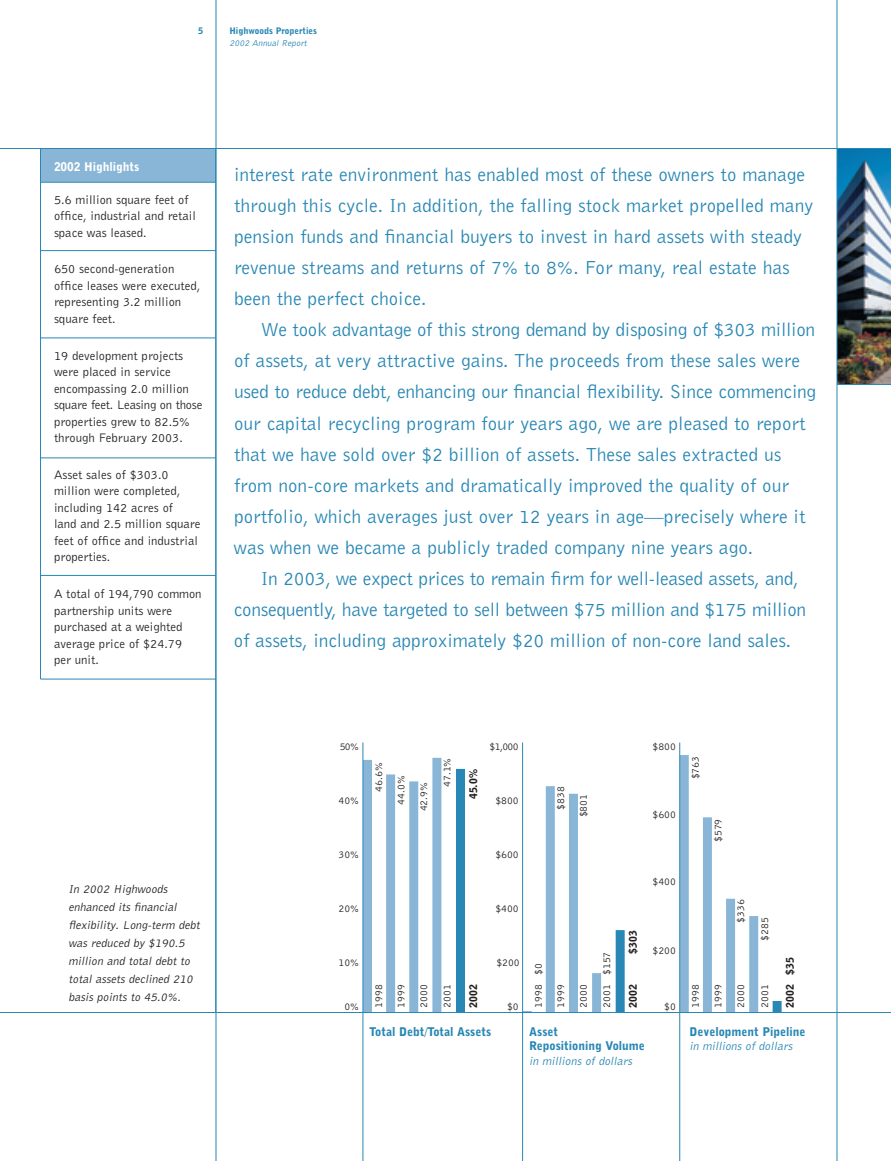
<style>
.page{position:relative;width:891px;height:1161px;background:#fff}
.page>*{position:absolute;margin:0;border:0;box-sizing:border-box;transform-origin:0 0}
.t1{font:19.5px/31px "Bell Gothic BT";color:#2887b4}
.t2{font:12.75px/16.5px "Bell Gothic BT";color:#231f20}
.t3{font:italic 12px/18px "Bell Gothic";color:#231f20}
.t4{font:900 12px/14.4px "Bell Gothic BT";color:#2887b4}
.t5{font:italic 12px "Bell Gothic";color:#2887b4}
.t6{font:900 12px "Bell Gothic BT";color:#fff}
.t7{font:10.5px "Bell Gothic BT";color:#231f20}
.t8{font:900 10.5px "Bell Gothic BT";color:#231f20}
.t9{font:900 9px "Bell Gothic BT";color:#2887b4}
.t10{font:italic 9px "Bell Gothic";color:#2887b4}
</style>
<div class="page">
<div style="left:40px;top:148px;width:176px;height:34px;background:#89b6d6"></div>
<hr style="left:215px;top:148px;width:1px;height:864px;background:#2887b4">
<hr style="left:40px;top:250px;width:176px;height:1px;background:#2887b4">
<hr style="left:40px;top:338px;width:176px;height:1px;background:#2887b4">
<hr style="left:40px;top:575px;width:176px;height:1px;background:#2887b4">
<hr style="left:40px;top:679px;width:176px;height:1px;background:#2887b4">
<hr style="left:40px;top:182px;width:176px;height:1px;background:#2887b4">
<hr style="left:40px;top:458px;width:176px;height:1px;background:#2887b4">
<div style="left:432px;top:758px;width:9px;height:254px;background:#89b6d6"></div>
<div style="left:363px;top:760px;width:9px;height:253px;background:#89b6d6"></div>
<div style="left:386px;top:774px;width:9px;height:239px;background:#89b6d6"></div>
<div style="left:409px;top:781px;width:9px;height:232px;background:#89b6d6"></div>
<hr style="left:363px;top:743px;width:1px;height:418px;background:#2887b4">
<div style="left:456px;top:769px;width:9px;height:243px;background:#2887b4"></div>
<img style="left:838px;top:149px;width:53px;height:235px">
<hr style="left:837px;top:384px;width:54px;height:1px;background:#2887b4">
<hr style="left:0;top:148px;width:891px;height:1px;background:#2887b4">
<hr style="left:216px;top:0;width:1px;height:1161px;background:#2887b4">
<hr style="left:837px;top:0;width:1px;height:1161px;background:#2887b4">
<div style="left:749px;top:916px;width:9px;height:96px;background:#89b6d6"></div>
<div style="left:680px;top:755px;width:9px;height:258px;background:#89b6d6"></div>
<div style="left:703px;top:817px;width:9px;height:196px;background:#89b6d6"></div>
<div style="left:726px;top:899px;width:9px;height:113px;background:#89b6d6"></div>
<hr style="left:679px;top:742px;width:1px;height:419px;background:#2887b4">
<div style="left:592px;top:973px;width:9px;height:40px;background:#89b6d6"></div>
<div style="left:546px;top:786px;width:9px;height:226px;background:#89b6d6"></div>
<div style="left:569px;top:794px;width:9px;height:219px;background:#89b6d6"></div>
<hr style="left:522px;top:742px;width:1px;height:419px;background:#2887b4">
<hr style="left:0;top:1012px;width:891px;height:1px;background:#2887b4">
<div style="left:616px;top:930px;width:9px;height:82px;background:#2887b4"></div>
<div style="left:773px;top:1001px;width:9px;height:12px;background:#2887b4"></div>
<hr style="left:40px;top:149px;width:1px;height:530px;background:#2887b4">
<p class="t9" style="left:198px;top:27px;width:7px">5</p>
<p class="t9" style="left:230px;top:27px;width:89px">Highwoods Properties</p>
<p class="t10" style="left:230px;top:40px;width:79px">2002 Annual Report</p>
<p class="t6" style="left:54px;top:162px;width:87px">2002 Highlights</p>
<p class="t2" style="left:54px;top:193px;width:144px">5.6 million square feet of office, industrial and retail space was leased.</p>
<p class="t2" style="left:54px;top:262px;width:148px">650 second-generation office leases were executed, representing 3.2 million square feet.</p>
<p class="t2" style="left:54px;top:349px;width:150px">19 development projects were placed in service encompassing 2.0 million square feet. Leasing on those properties grew to 82.5% through February 2003.</p>
<p class="t2" style="left:54px;top:468px;width:148px">Asset sales of $303.0 million were completed, including 142 acres of<br>land and 2.5 million square feet of office and industrial properties.</p>
<p class="t2" style="left:54px;top:587px;width:149px">A total of 194,790 common partnership units were purchased at a weighted average price of $24.79 per unit.</p>
<p class="t3" style="left:69px;top:882px;width:133px">In 2002 Highwoods enhanced its financial flexibility. Long-term debt was reduced by $190.5 million and total debt to total assets declined 210 basis points to 45.0%.</p>
<p class="t1" style="left:234px;top:161px;width:581px">interest rate environment has enabled most of these owners to manage through this cycle. In addition, the falling stock market propelled many pension funds and financial buyers to invest in hard assets with steady revenue streams and returns of 7% to 8%. For many, real estate has been the perfect choice.</p>
<p class="t1" style="left:234px;top:316px;width:584px;text-indent:27px">We took advantage of this strong demand by disposing of $303 million of assets, at very attractive gains. The proceeds from these sales were used to reduce debt, enhancing our financial flexibility. Since commencing our capital recycling program four years ago, we are pleased to report that we have sold over $2 billion of assets. These sales extracted us from non-core markets and dramatically improved the quality of our portfolio, which averages just over 12 years in age—precisely where it was when we became a publicly traded company nine years ago.</p>
<p class="t1" style="left:234px;top:565px;width:574px;text-indent:27px">In 2003, we expect prices to remain firm for well-leased assets, and, consequently, have targeted to sell between $75 million and $175 million of assets, including approximately $20 million of non-core land sales.</p>
<p class="t7" style="left:340px;top:743px;width:21px">50%</p>
<p class="t7" style="left:490px;top:743px;width:31px">$1,000</p>
<p class="t7" style="left:653px;top:743px;width:25px">$800</p>
<p class="t7" style="left:339px;top:797px;width:22px">40%</p>
<p class="t7" style="left:375px;top:792px;width:31px;rotate:-90deg">46.6%</p>
<p class="t7" style="left:397px;top:805px;width:31px;rotate:-90deg">44.0%</p>
<p class="t7" style="left:420px;top:811px;width:31px;rotate:-90deg">42.9%</p>
<p class="t7" style="left:443px;top:787px;width:31px;rotate:-90deg">47.1%</p>
<p class="t8" style="left:470px;top:799px;width:31px;rotate:-90deg">45.0%</p>
<p class="t7" style="left:495px;top:797px;width:25px">$800</p>
<p class="t7" style="left:557px;top:810px;width:25px;rotate:-90deg">$838</p>
<p class="t7" style="left:580px;top:817px;width:25px;rotate:-90deg">$801</p>
<p class="t7" style="left:653px;top:811px;width:25px">$600</p>
<p class="t7" style="left:692px;top:779px;width:25px;rotate:-90deg">$763</p>
<p class="t7" style="left:714px;top:842px;width:25px;rotate:-90deg">$579</p>
<p class="t7" style="left:339px;top:851px;width:22px">30%</p>
<p class="t7" style="left:495px;top:851px;width:25px">$600</p>
<p class="t7" style="left:653px;top:878px;width:25px">$400</p>
<p class="t7" style="left:339px;top:905px;width:22px">20%</p>
<p class="t7" style="left:495px;top:905px;width:25px">$400</p>
<p class="t7" style="left:339px;top:959px;width:22px">10%</p>
<p class="t7" style="left:344px;top:1003px;width:16px">0%</p>
<p class="t7" style="left:375px;top:1008px;width:25px;rotate:-90deg">1998</p>
<p class="t7" style="left:397px;top:1008px;width:25px;rotate:-90deg">1999</p>
<p class="t7" style="left:420px;top:1008px;width:25px;rotate:-90deg">2000</p>
<p class="t7" style="left:443px;top:1008px;width:25px;rotate:-90deg">2001</p>
<p class="t8" style="left:470px;top:1008px;width:25px;rotate:-90deg">2002</p>
<p class="t7" style="left:496px;top:959px;width:25px">$200</p>
<p class="t7" style="left:507px;top:1003px;width:13px">$0</p>
<p class="t4" style="left:370px;top:1026px;width:123px">Total Debt/Total Assets</p>
<p class="t8" style="left:629px;top:954px;width:25px;rotate:-90deg">$303</p>
<p class="t7" style="left:603px;top:1008px;width:58px;rotate:-90deg">2001 $157</p>
<p class="t7" style="left:535px;top:1008px;width:46px;rotate:-90deg">1998 $0</p>
<p class="t4" style="left:529px;top:1026px;width:117px">Asset<br>Repositioning Volume</p>
<p class="t5" style="left:529px;top:1057px;width:104px">in millions of dollars</p>
<p class="t8" style="left:629px;top:1008px;width:25px;rotate:-90deg">2002</p>
<p class="t7" style="left:557px;top:1008px;width:25px;rotate:-90deg">1999</p>
<p class="t7" style="left:580px;top:1008px;width:25px;rotate:-90deg">2000</p>
<p class="t7" style="left:653px;top:947px;width:25px">$200</p>
<p class="t7" style="left:664px;top:1003px;width:13px">$0</p>
<p class="t7" style="left:692px;top:1008px;width:25px;rotate:-90deg">1998</p>
<p class="t7" style="left:737px;top:923px;width:25px;rotate:-90deg">$336</p>
<p class="t7" style="left:761px;top:941px;width:25px;rotate:-90deg">$285</p>
<p class="t7" style="left:714px;top:1008px;width:25px;rotate:-90deg">1999</p>
<p class="t7" style="left:737px;top:1008px;width:25px;rotate:-90deg">2000</p>
<p class="t7" style="left:761px;top:1008px;width:25px;rotate:-90deg">2001</p>
<p class="t8" style="left:786px;top:1008px;width:52px;rotate:-90deg">2002 $35</p>
<p class="t4" style="left:689px;top:1026px;width:117px">Development Pipeline</p>
<p class="t5" style="left:689px;top:1043px;width:104px">in millions of dollars</p>
</div>
